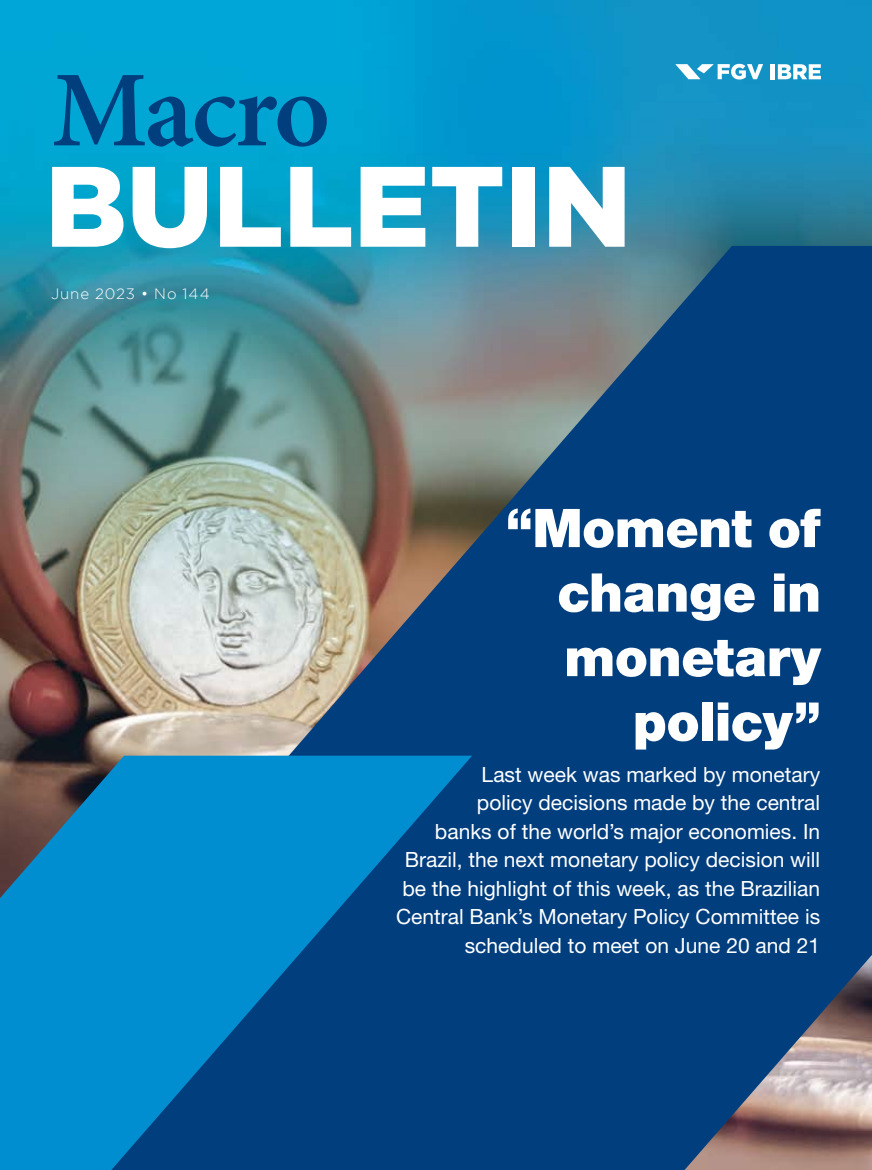
<style>
.page{position:relative;width:872px;height:1170px;background:#fff}
.page>*{position:absolute;margin:0;border:0;box-sizing:border-box;transform-origin:0 0}
.t1{font:900 114px "Gotham";color:#fff}
.t2{font:600 108px "Minion Pro";letter-spacing:-.025em;color:#003e7e}
.t3{font:900 54px/64.5px "Neue Helvetica BQ";color:#fff;text-align:right}
.t4{font:21px/28.5px "Helvetica Neue LT Pro";color:#fff;text-align:right}
.t5{font:300 15px "Gotham";letter-spacing:.06em;color:#fff}
</style>
<div class="page">
<img style="left:0;top:0;width:872px;height:246px">
<img style="left:0;top:246px;width:872px;height:923px">
<svg style="left:0;top:755px;width:472px;height:414px;background:#046caa"></svg>
<hr style="left:771px;top:64px;width:4px;height:15px;background:#fff">
<svg style="left:778px;top:64px;width:43px;height:15px"></svg>
<svg style="left:675px;top:64px;width:88px;height:15px"></svg>
<h2 class="t2" style="left:52px;top:36px;width:280px">Macro</h2>
<h1 class="t1" style="left:45px;top:128px;width:588px">BULLETIN</h1>
<p class="t5" style="left:51px;top:285px;width:160px">June 2023 • No 144</p>
<h3 class="t3" style="left:506px;top:495px;width:317px">“Moment of change in monetary policy”</h3>
<p class="t4" style="left:396px;top:759px;width:425px">Last week was marked by monetary<br>policy decisions made by the central<br>banks of the world’s major economies. In Brazil, the next monetary policy decision will be the highlight of this week, as the Brazilian Central Bank’s Monetary Policy Committee is scheduled to meet on June 20 and 21</p>
</div>
